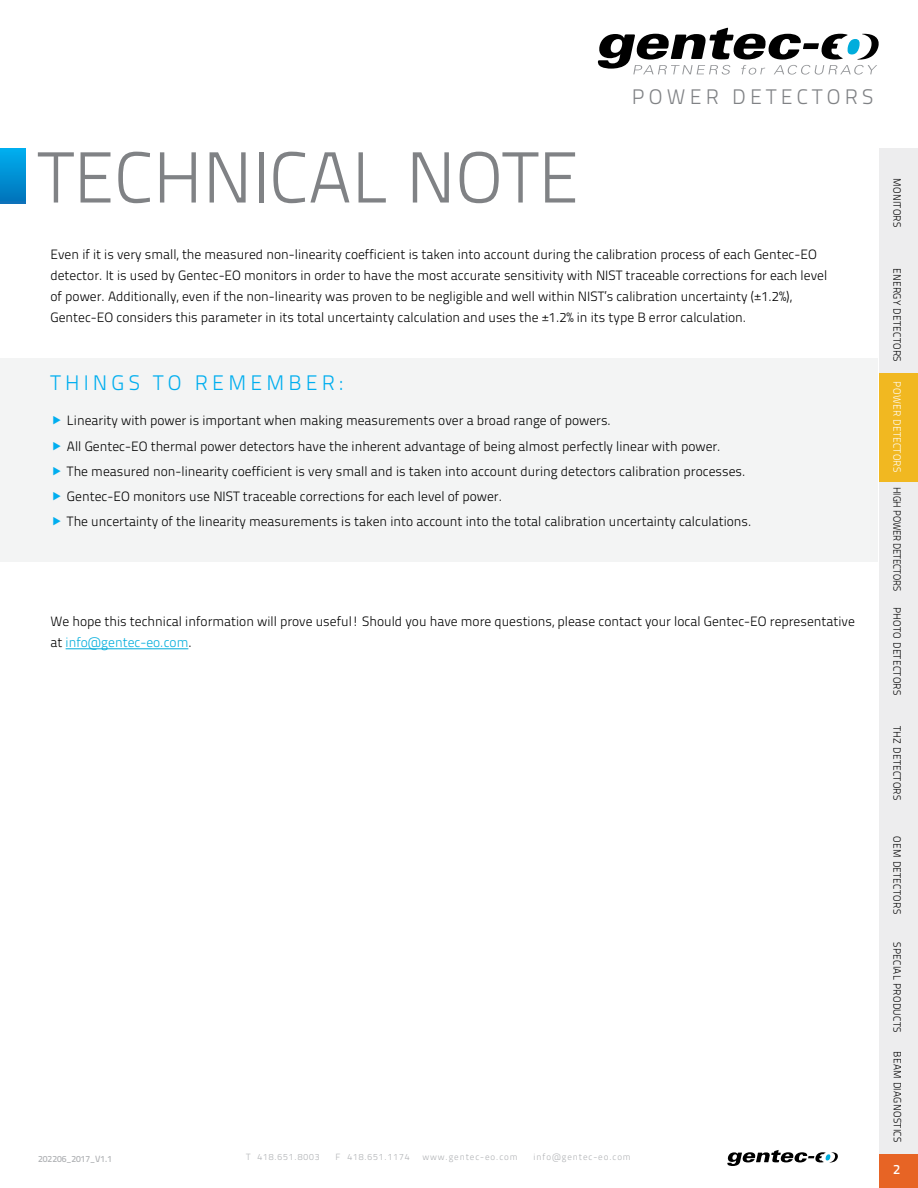
<style>
.page{position:relative;width:918px;height:1188px;background:#fff}
.page>*{position:absolute;margin:0;border:0;box-sizing:border-box;transform-origin:0 0}
.t1{font:72px "Titillium Text 22 L 250 wt";color:#808285}
.t2{font:21px "Titillium Text 22 L 250 wt";letter-spacing:.2em;color:#00aeef}
.t3{font:21px "Titillium Text 22 L 250 wt";letter-spacing:.2em;color:#808285}
.t4{font:13.5px/21px "Titillium Text 22 L 250 wt";color:#000}
.t5{font:13.5px "Titillium Text 22 L 600 wt";color:#fff}
.t6{font:10.5px "Titillium Text 22 L 250 wt";letter-spacing:.03em;color:#000;scale:.95 1}
.t7{font:10.5px "Titillium Text 22 L 250 wt";letter-spacing:-.01em;color:#000;scale:.9 1}
.t8{font:10.5px "Titillium Text 22 L 250 wt";letter-spacing:.03em;color:#fff;scale:.95 1}
.t9{font:9px "Titillium Text 22 L 250 wt";letter-spacing:.1em;color:#afb1b4}
.t10{font:9px "Titillium Text 22 L 600 wt";color:#afb1b4}
.s1{color:#00addc}
</style>
<div class="page">
<div style="left:879px;top:148px;width:39px;height:1040px;background:#ededee"></div>
<div style="left:879px;top:374px;width:39px;height:108px;background:#f1b821"></div>
<div style="left:879px;top:1154px;width:39px;height:34px;background:#e76425"></div>
<svg style="left:598px;top:28px;width:281px;height:47px"></svg>
<svg style="left:727px;top:1150px;width:111px;height:16px"></svg>
<div style="left:0;top:149px;width:26px;height:54px;background:linear-gradient(to bottom,#00afef,#0273ba)"></div>
<div style="left:1px;top:358px;width:877px;height:204px;background:#f3f4f4"></div>
<hr style="left:66px;top:648px;width:122px;height:1px;background:#00addc">
<h1 class="t1" style="left:38px;top:125px;width:543px">TECHNICAL NOTE</h1>
<h2 class="t3" style="left:632px;top:81px;width:243px">POWER DETECTORS</h2>
<p class="t4" style="left:50px;top:243px;width:778px">Even if it is very small, the measured non-linearity coefficient is taken into account during the calibration process of each Gentec-EO detector. It is used by Gentec-EO monitors in order to have the most accurate sensitivity with NIST traceable corrections for each level of power. Additionally, even if the non-linearity was proven to be negligible and well within NIST’s calibration uncertainty (±1.2%), Gentec-EO considers this parameter in its total uncertainty calculation and uses the ±1.2% in its type B error calculation.</p>
<h2 class="t2" style="left:50px;top:367px;width:294px">THINGS TO REMEMBER:</h2>
<p class="t4" style="left:67px;top:407px;width:686px;line-height:25.2px">Linearity with power is important when making measurements over a broad range of powers.<br>All Gentec-EO thermal power detectors have the inherent advantage of being almost perfectly linear with power.<br>The measured non-linearity coefficient is very small and is taken into account during detectors calibration processes.<br>Gentec-EO monitors use NIST traceable corrections for each level of power.<br>The uncertainty of the linearity measurements is taken into account into the total calibration uncertainty calculations.</p>
<p class="t4" style="left:50px;top:611px;width:806px">We hope this technical information will prove useful! Should you have more questions, please contact your local Gentec-EO representative at <span class="s1">info@gentec-eo.com</span>.</p>
<p class="t10" style="left:38px;top:1152px;width:76px">202206_2017_V1.1</p>
<p class="t9" style="left:246px;top:1151px;width:75px">T 418.651.8003</p>
<p class="t9" style="left:336px;top:1151px;width:76px">F 418.651.1174</p>
<p class="t9" style="left:422px;top:1151px;width:97px">www.gentec-eo.com</p>
<p class="t9" style="left:534px;top:1151px;width:99px">info@gentec-eo.com</p>
<p class="t6" style="left:905px;top:178px;width:53px;rotate:90deg">MONITORS</p>
<p class="t6" style="left:905px;top:268px;width:100px;rotate:90deg">ENERGY DETECTORS</p>
<p class="t8" style="left:905px;top:381px;width:97px;rotate:90deg">POWER DETECTORS</p>
<p class="t7" style="left:905px;top:487px;width:117px;rotate:90deg">HIGH POWER DETECTORS</p>
<p class="t6" style="left:905px;top:607px;width:95px;rotate:90deg">PHOTO DETECTORS</p>
<p class="t6" style="left:905px;top:726px;width:80px;rotate:90deg">THZ DETECTORS</p>
<p class="t6" style="left:905px;top:836px;width:83px;rotate:90deg">OEM DETECTORS</p>
<p class="t6" style="left:905px;top:942px;width:96px;rotate:90deg">SPECIAL PRODUCTS</p>
<p class="t6" style="left:905px;top:1051px;width:97px;rotate:90deg">BEAM DIAGNOSTICS</p>
<p class="t5" style="left:893px;top:1159px;width:9px">2</p>
</div>
